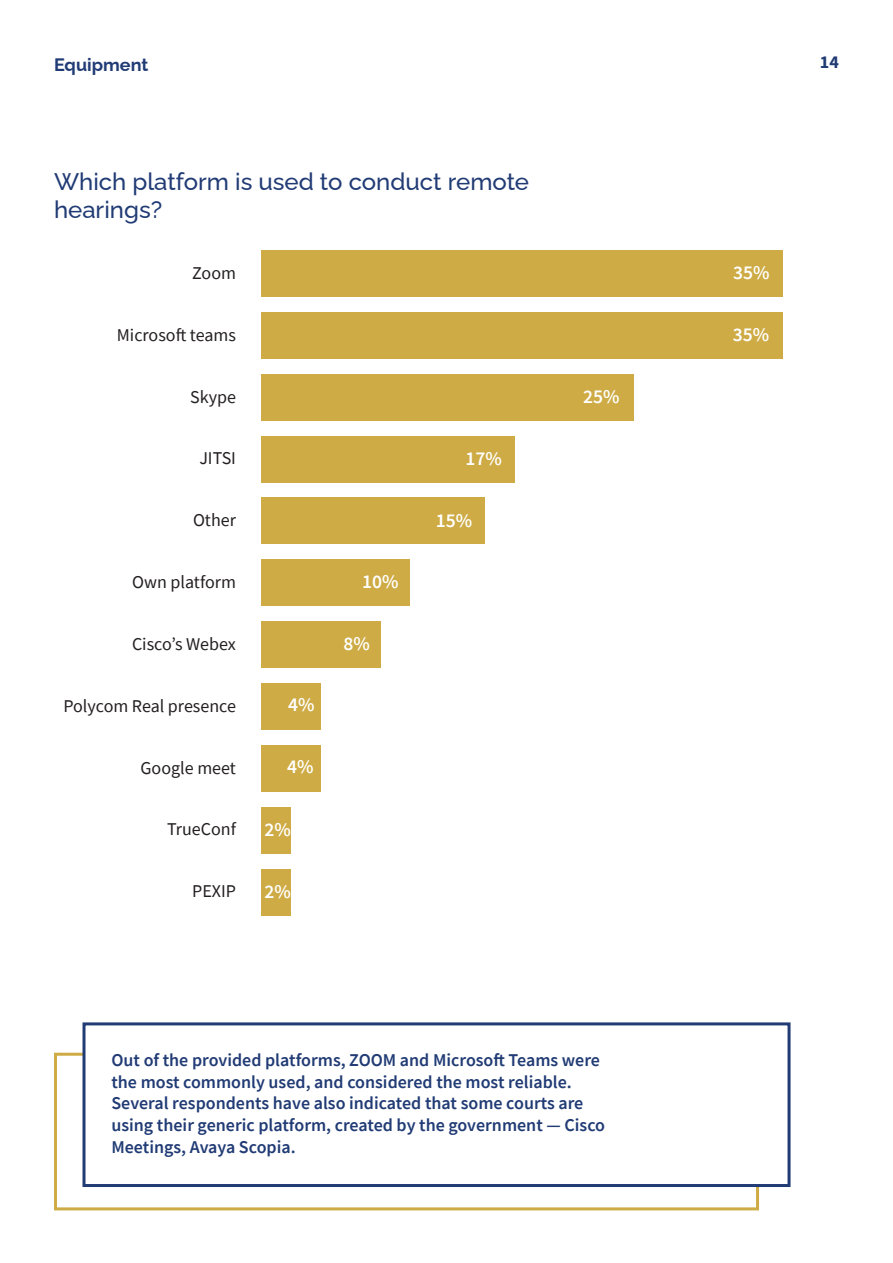
<style>
.page{position:relative;width:893px;height:1263px;background:#fff}
.page>*{position:absolute;margin:0;border:0;box-sizing:border-box;transform-origin:0 0}
.t1{font:500 24px/28.8px "Raleway";color:#213b75}
.t2{font:600 19.5px "Source Sans Pro";color:#fff}
.t3{font:600 18px/21.6px "Source Sans Pro";color:#213b75}
.t4{font:18px "Source Sans Pro";color:#231f20}
.t5{font:700 18px "Raleway";color:#213b75}
.t6{font:700 18px "Source Sans Pro";color:#213b75}
</style>
<div class="page">
<div style="left:54px;top:1053px;width:705px;height:157px;border:3px solid #ceab44"></div>
<div style="left:82px;top:1022px;width:708px;height:165px;background:#fff;border:3px solid #213b75"></div>
<div style="left:261px;top:250px;width:521px;height:47px;background:#ceab44"></div>
<div style="left:261px;top:312px;width:521px;height:47px;background:#ceab44"></div>
<div style="left:261px;top:374px;width:372px;height:47px;background:#ceab44"></div>
<div style="left:261px;top:435px;width:253px;height:47px;background:#ceab44"></div>
<div style="left:261px;top:497px;width:223px;height:47px;background:#ceab44"></div>
<div style="left:261px;top:559px;width:149px;height:47px;background:#ceab44"></div>
<div style="left:261px;top:621px;width:119px;height:47px;background:#ceab44"></div>
<div style="left:261px;top:683px;width:60px;height:47px;background:#ceab44"></div>
<div style="left:261px;top:745px;width:60px;height:47px;background:#ceab44"></div>
<div style="left:261px;top:807px;width:30px;height:47px;background:#ceab44"></div>
<div style="left:261px;top:868px;width:30px;height:47px;background:#ceab44"></div>
<p class="t5" style="left:54px;top:50px;width:96px">Equipment</p>
<p class="t6" style="left:820px;top:49px;width:21px">14</p>
<h1 class="t1" style="left:54px;top:164px;width:477px">Which platform is used to conduct remote hearings?</h1>
<p class="t4" style="left:192px;top:262px;width:45px">Zoom</p>
<p class="t4" style="left:117px;top:323px;width:121px">Microsoft teams</p>
<p class="t4" style="left:190px;top:385px;width:47px">Skype</p>
<p class="t2" style="left:583px;top:384px;width:38px">25%</p>
<p class="t4" style="left:199px;top:447px;width:38px">JITSI</p>
<p class="t2" style="left:466px;top:445px;width:38px">17%</p>
<p class="t4" style="left:193px;top:509px;width:45px">Other</p>
<p class="t2" style="left:436px;top:508px;width:38px">15%</p>
<p class="t4" style="left:132px;top:571px;width:105px">Own platform</p>
<p class="t2" style="left:362px;top:568px;width:38px">10%</p>
<p class="t4" style="left:132px;top:632px;width:105px">Cisco’s Webex</p>
<p class="t2" style="left:343px;top:631px;width:28px">8%</p>
<p class="t4" style="left:63px;top:694px;width:174px">Polycom Real presence</p>
<p class="t2" style="left:288px;top:692px;width:28px">4%</p>
<p class="t4" style="left:141px;top:756px;width:97px">Google meet</p>
<p class="t2" style="left:287px;top:754px;width:28px">4%</p>
<p class="t4" style="left:167px;top:818px;width:70px">TrueConf</p>
<p class="t2" style="left:265px;top:817px;width:28px">2%</p>
<p class="t4" style="left:192px;top:880px;width:45px">PEXIP</p>
<p class="t2" style="left:265px;top:878px;width:28px">2%</p>
<p class="t3" style="left:111px;top:1049px;width:495px">Out of the provided platforms, ZOOM and Microsoft Teams were the most commonly used, and considered the most reliable.<br>Several respondents have also indicated that some courts are using their generic platform, created by the government — Cisco Meetings, Avaya Scopia.</p>
<p class="t2" style="left:733px;top:260px;width:38px">35%</p>
<p class="t2" style="left:733px;top:322px;width:38px">35%</p>
</div>
